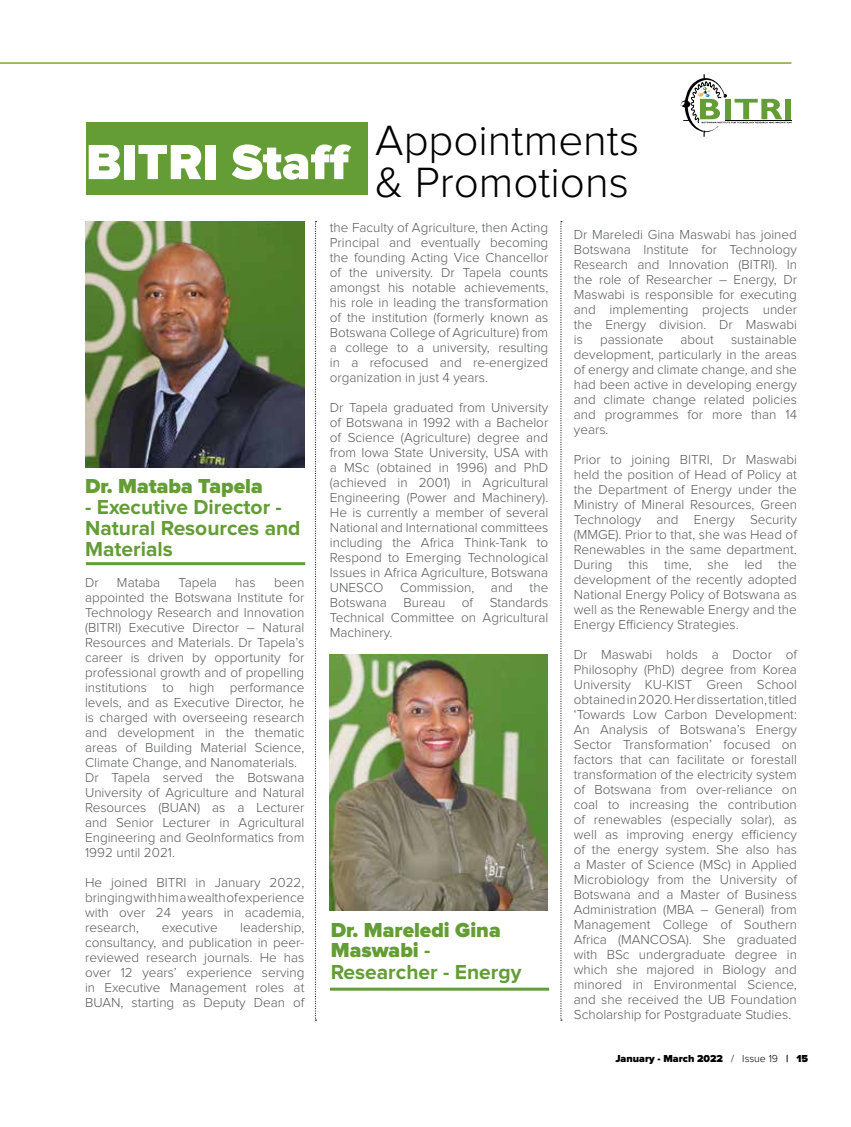
<style>
.page{position:relative;width:851px;height:1127px;background:#fff}
.page>*{position:absolute;margin:0;border:0;box-sizing:border-box;transform-origin:0 0}
.t1{font:900 51.15px "Proxima Nova";color:#fff}
.t2{font:300 43.8px/42px "Proxima Nova";color:#000}
.t3{font:700 21px/21px "Proxima Nova";color:#649d35}
.t4{font:900 21px/19.5px "Proxima Nova";color:#649d35}
.t5{font:300 13.5px/15px "Proxima Nova";color:#58595b;text-align:justify}
.t6{font:900 10.5px "Proxima Nova";color:#000}
.s1{font-weight:700}
.s2{font-weight:300}
</style>
<div class="page">
<svg style="left:680px;top:74px;width:111px;height:63px"></svg>
<hr style="left:0;top:62px;width:791px;height:2px;background:#82a53e">
<img style="left:86px;top:221px;width:218px;height:247px">
<hr style="left:86px;top:562px;width:219px;height:3px;background:#649d35">
<div style="left:86px;top:123px;width:281px;height:72px;background:#649d35"></div>
<img style="left:330px;top:655px;width:218px;height:255px">
<hr style="left:330px;top:987px;width:219px;height:3px;background:#649d35">
<svg style="left:560px;top:221px;width:2px;height:799px"></svg>
<svg style="left:315px;top:221px;width:1px;height:799px"></svg>
<h1 class="t1" style="left:86px;top:139px;width:267px">BITRI Staff</h1>
<h2 class="t2" style="left:375px;top:121px;width:265px">Appointments &amp; Promotions</h2>
<h3 class="t4" style="left:85px;top:477px;width:179px">Dr. Mataba Tapela</h3>
<h3 class="t3" style="left:85px;top:497px;width:217px">- Executive Director -<br>Natural Resources and<br>Materials</h3>
<p class="t5" style="left:85px;top:576px;width:15px">Dr</p>
<p class="t5" style="left:117px;top:576px;width:45px">Mataba</p>
<p class="t5" style="left:178px;top:576px;width:40px">Tapela</p>
<p class="t5" style="left:235px;top:576px;width:22px">has</p>
<p class="t5" style="left:85px;top:576px;width:221px;text-align:left;text-indent:189px">been appointed the Botswana Institute for Technology Research and Innovation (BITRI) Executive Director – Natural Resources and Materials. Dr Tapela’s career is driven by opportunity for professional growth and of propelling institutions to high performance levels, and as Executive Director, he is charged with overseeing research and development in the thematic areas of Building Material Science, Climate Change, and Nanomaterials.<br>Dr Tapela served the Botswana University of Agriculture and Natural Resources (BUAN) as a Lecturer and Senior Lecturer in Agricultural Engineering and GeoInformatics from 1992 until 2021.</p>
<p class="t5" style="left:85px;top:876px;width:221px">He joined BITRI in January 2022, bringing with him a wealth of experience with over 24 years in academia, research,</p>
<p class="t5" style="left:85px;top:921px;width:221px;text-indent:155px">leadership, consultancy, and publication in peer&shy;reviewed research journals. He has over 12 years’ experience serving in Executive Management roles at BUAN, starting as Deputy Dean of</p>
<p class="t5" style="left:162px;top:921px;width:57px">executive</p>
<p class="t5" style="left:330px;top:220px;width:220px">the Faculty of Agriculture, then Acting Principal and eventually becoming the founding Acting Vice Chancellor of the university. Dr Tapela counts amongst his notable achievements, his role in leading the transformation of the institution (formerly known as Botswana College of Agriculture) from a college to a university, resulting in a refocused and re-energized organization in just 4 years.</p>
<p class="t5" style="left:330px;top:400px;width:220px">Dr Tapela graduated from University of Botswana in 1992 with a Bachelor of Science (Agriculture) degree and from Iowa State University, USA with a MSc (obtained in 1996) and PhD (achieved in 2001) in Agricultural Engineering (Power and Machinery).<br>He is currently a member of several National and International committees including the Africa Think-Tank to Respond to Emerging Technological Issues in Africa Agriculture, Botswana UNESCO Commission, and the Botswana Bureau of Standards Technical Committee on Agricultural Machinery.</p>
<h3 class="t4" style="left:331px;top:921px;width:171px">Dr. Mareledi Gina<br>Maswabi <span class="s1">-</span></h3>
<h3 class="t3" style="left:331px;top:962px;width:192px">Researcher - Energy</h3>
<p class="t5" style="left:573px;top:228px;width:224px">Dr Mareledi Gina Maswabi has joined Botswana Institute for Technology Research and Innovation (BITRI). In the role of Researcher – Energy, Dr Maswabi is responsible for executing and implementing projects under the Energy division. Dr Maswabi is</p>
<p class="t5" style="left:573px;top:333px;width:224px;text-indent:157px">sustainable development, particularly in the areas of energy and climate change, and she had been active in developing energy and climate change related policies and programmes for more than 14 years.</p>
<p class="t5" style="left:573px;top:453px;width:224px">Prior to joining BITRI, Dr Maswabi held the position of Head of Policy at the Department of Energy under the Ministry of Mineral Resources, Green Technology and Energy Security (MMGE). Prior to that, she was Head of Renewables in the same department.<br>During this time, she led the development of the recently adopted National Energy Policy of Botswana as well as the Renewable Energy and the Energy Efficiency Strategies.</p>
<p class="t5" style="left:573px;top:648px;width:224px">Dr Maswabi holds a Doctor of Philosophy (PhD) degree from Korea University KU-KIST Green School obtained in 2020. Her dissertation, titled ‘Towards Low Carbon Development:<br>An Analysis of Botswana’s Energy Sector Transformation’ focused on factors that can facilitate or forestall transformation of the electricity system of Botswana from over-reliance on coal to increasing the contribution of renewables (especially solar), as well as improving energy efficiency of the energy system. She also has a Master of Science (MSc) in Applied Microbiology from the University of Botswana and a Master of Business Administration (MBA – General) from Management College of Southern Africa (MANCOSA). She graduated with BSc undergraduate degree in which she majored in Biology and minored in Environmental Science, and she received the UB Foundation Scholarship for Postgraduate Studies.</p>
<p class="t5" style="left:600px;top:333px;width:65px">passionate</p>
<p class="t5" style="left:680px;top:333px;width:35px">about</p>
<p class="t6" style="left:615px;top:1053px;width:194px">January - March 2022 <span class="s2">/ Issue 19</span> <span class="s1">|</span> 15</p>
</div>
